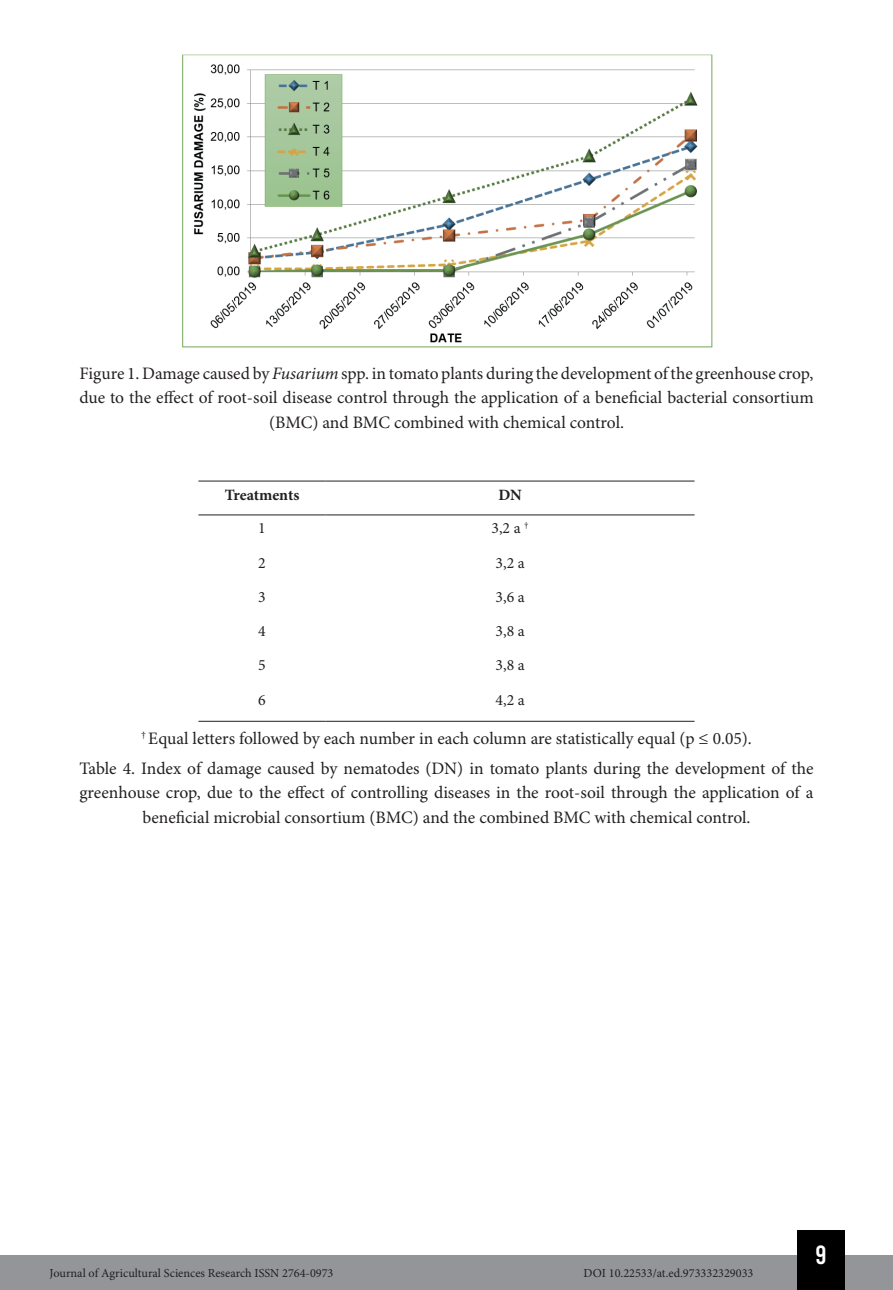
<style>
.page{position:relative;width:893px;height:1290px;background:#fff}
.page>*{position:absolute;margin:0;border:0;box-sizing:border-box;transform-origin:0 0}
.t1{font:26.25px "Bebas Kai";color:#fff}
.t2{font:17.5px/24.5px "Minion Pro";color:#231f20;text-align:center}
.t3{font:15.75px "Minion Pro";color:#231f20}
.t4{font:700 15.75px "Minion Pro";letter-spacing:-.005em;color:#231f20}
.t5{font:12.25px "Minion Pro";color:#231f20}
.s1{font-style:italic}
</style>
<div class="page">
<div style="left:0;top:1255px;width:893px;height:35px;background:#939598"></div>
<div style="left:797px;top:1230px;width:48px;height:60px;background:#000"></div>
<img style="left:182px;top:54px;width:531px;height:294px">
<hr style="left:198px;top:721px;width:128px;height:1px;background:#231f20">
<hr style="left:326px;top:721px;width:369px;height:1px;background:#231f20">
<hr style="left:198px;top:481px;width:128px;height:1px;background:#231f20">
<hr style="left:326px;top:481px;width:369px;height:1px;background:#231f20">
<hr style="left:198px;top:514px;width:128px;height:1px;background:#231f20">
<hr style="left:326px;top:514px;width:369px;height:1px;background:#231f20">
<p class="t2" style="left:79px;top:361px;width:736px">Figure 1. Damage caused by <span class="s1">Fusarium</span> spp. in tomato plants during the development of the greenhouse crop, due to the effect of root-soil disease control through the application of a beneficial bacterial consortium (BMC) and BMC combined with chemical control.</p>
<p class="t4" style="left:225px;top:483px;width:76px">Treatments</p>
<p class="t4" style="left:498px;top:483px;width:25px">DN</p>
<p class="t3" style="left:258px;top:519px;width:9px">1</p>
<p class="t3" style="left:491px;top:519px;width:39px">3,2 a <sup>†</sup></p>
<p class="t3" style="left:258px;top:554px;width:9px">2</p>
<p class="t3" style="left:495px;top:554px;width:31px">3,2 a</p>
<p class="t3" style="left:258px;top:588px;width:9px">3</p>
<p class="t3" style="left:495px;top:588px;width:31px">3,6 a</p>
<p class="t3" style="left:258px;top:621px;width:9px">4</p>
<p class="t3" style="left:495px;top:621px;width:31px">3,8 a</p>
<p class="t3" style="left:258px;top:655px;width:9px">5</p>
<p class="t3" style="left:495px;top:655px;width:31px">3,8 a</p>
<p class="t3" style="left:258px;top:690px;width:9px">6</p>
<p class="t3" style="left:495px;top:690px;width:31px">4,2 a</p>
<p class="t2" style="left:79px;top:724px;width:736px;line-height:29.4px"><sup>†</sup> Equal letters followed by each number in each column are statistically equal (p ≤ 0.05).<br>Table 4. Index of damage caused by nematodes (DN) in tomato plants during the development of the</p>
<p class="t2" style="left:79px;top:781px;width:736px">greenhouse crop, due to the effect of controlling diseases in the root-soil through the application of a beneficial microbial consortium (BMC) and the combined BMC with chemical control.</p>
<p class="t5" style="left:50px;top:1266px;width:285px">Journal of Agricultural Sciences Research ISSN 2764-0973</p>
<p class="t5" style="left:584px;top:1266px;width:171px">DOI 10.22533/at.ed.973332329033</p>
<h1 class="t1" style="left:815px;top:1241px;width:13px">9</h1>
</div>
